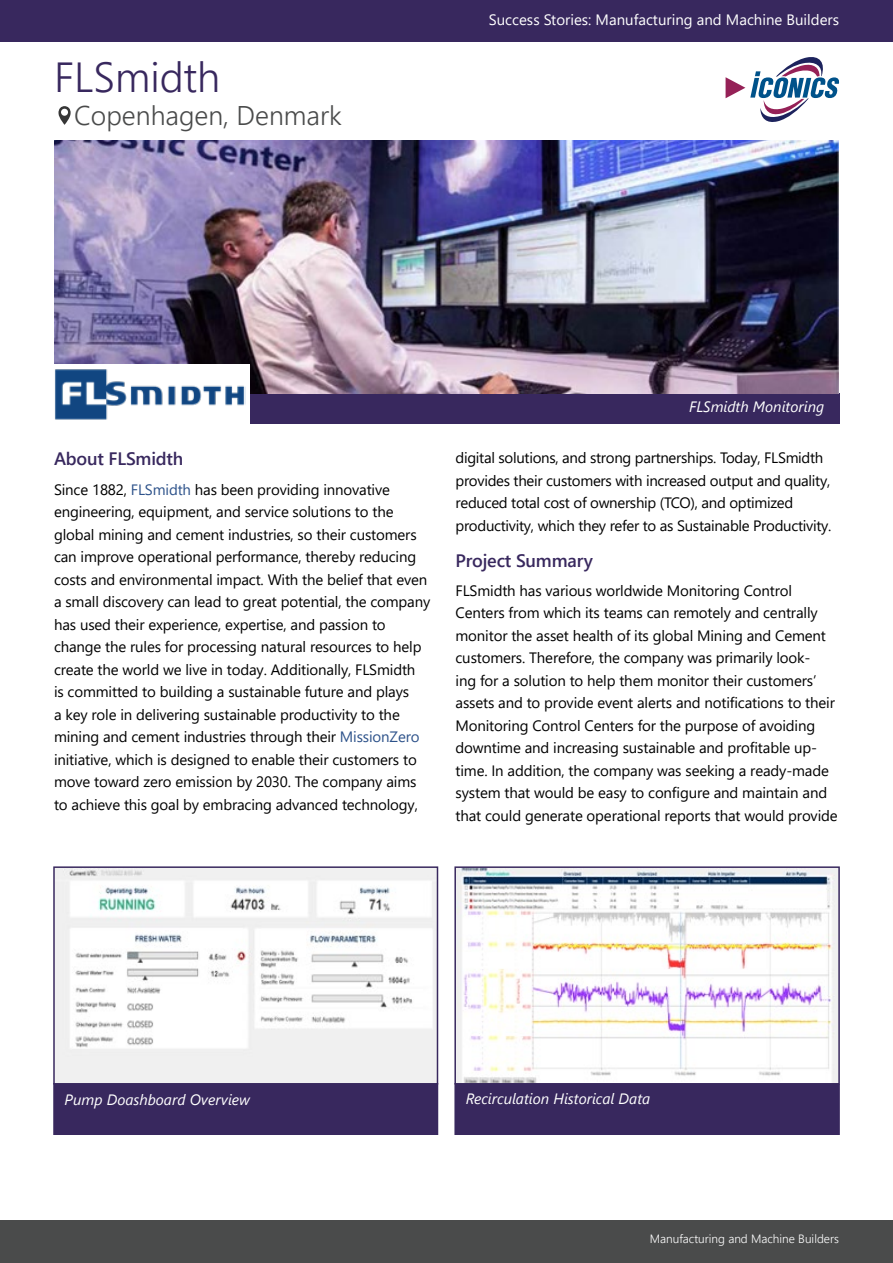
<style>
.page{position:relative;width:893px;height:1263px;background:#fff}
.page>*{position:absolute;margin:0;border:0;box-sizing:border-box;transform-origin:0 0}
.t1{font:300 42px "Segoe UI";color:#38285e}
.t2{font:300 27px "Segoe UI";color:#4a4b4b}
.t3{font:600 18px "Segoe UI";letter-spacing:-.01em;color:#38285e}
.t4{font:15px/22.5px "Segoe UI";letter-spacing:-.01em;color:#000}
.t5{font:italic 15px "Segoe UI";color:#fff}
.t6{font:15px "Segoe UI";color:#fff}
.t7{font:300 12px "Segoe UI";color:#fff}
.s1{color:#2d528a}
</style>
<div class="page">
<div style="left:0;top:1220px;width:893px;height:43px;background:#4a4b4b"></div>
<div style="left:0;top:0;width:893px;height:41px;background:#38285e"></div>
<div style="left:454px;top:1083px;width:386px;height:52px;background:#38285e"></div>
<div style="left:53px;top:1083px;width:385px;height:52px;background:#38285e"></div>
<div style="left:54px;top:393px;width:785px;height:31px;background:#38285e"></div>
<svg style="left:58px;top:106px;width:13px;height:19px"></svg>
<svg style="left:726px;top:57px;width:113px;height:65px"></svg>
<img style="left:54px;top:140px;width:785px;height:253px">
<img style="left:56px;top:869px;width:379px;height:212px">
<div style="left:53px;top:866px;width:385px;height:218px;border:2px solid #38285e"></div>
<img style="left:457px;top:869px;width:380px;height:212px">
<div style="left:454px;top:866px;width:386px;height:218px;border:2px solid #38285e"></div>
<div style="left:54px;top:364px;width:195px;height:65px;background:#fff"></div>
<img style="left:54px;top:369px;width:192px;height:51px">
<h1 class="t1" style="left:54px;top:38px;width:168px">FLSmidth</h1>
<h2 class="t2" style="left:74px;top:90px;width:269px">Copenhagen, Denmark</h2>
<p class="t6" style="left:489px;top:6px;width:352px">Success Stories: Manufacturing and Machine Builders</p>
<p class="t3" style="left:54px;top:442px;width:131px">About FLSmidth</p>
<p class="t4" style="left:54px;top:477px;width:378px">Since 1882, <span class="s1">FLSmidth</span> has been providing innovative engineering, equipment, and service solutions to the global mining and cement industries, so their customers can improve operational performance, thereby reducing costs and environmental impact. With the belief that even a small discovery can lead to great potential, the company has used their experience, expertise, and passion to change the rules for processing natural resources to help create the world we live in today. Additionally, FLSmidth<br>is committed to building a sustainable future and plays<br>a key role in delivering sustainable productivity to the mining and cement industries through their <span class="s1">MissionZero </span>initiative, which is designed to enable their customers to move toward zero emission by 2030. The company aims to achieve this goal by embracing advanced technology,</p>
<p class="t5" style="left:689px;top:392px;width:137px">FLSmidth Monitoring</p>
<p class="t4" style="left:456px;top:445px;width:377px">digital solutions, and strong partnerships. Today, FLSmidth provides their customers with increased output and quality, reduced total cost of ownership (TCO), and optimized productivity, which they refer to as Sustainable Productivity.</p>
<p class="t3" style="left:456px;top:543px;width:139px">Project Summary</p>
<p class="t4" style="left:456px;top:578px;width:384px">FLSmidth has various worldwide Monitoring Control Centers from which its teams can remotely and centrally monitor the asset health of its global Mining and Cement customers. Therefore, the company was primarily look-<br>ing for a solution to help them monitor their customers’ assets and to provide event alerts and notifications to their Monitoring Control Centers for the purpose of avoiding downtime and increasing sustainable and profitable up&shy;time. In addition, the company was seeking a ready-made system that would be easy to configure and maintain and that could generate operational reports that would provide</p>
<p class="t5" style="left:65px;top:1086px;width:187px">Pump Doashboard Overview</p>
<p class="t5" style="left:466px;top:1084px;width:186px">Recirculation Historical Data</p>
<p class="t7" style="left:650px;top:1227px;width:191px">Manufacturing and Machine Builders</p>
</div>
